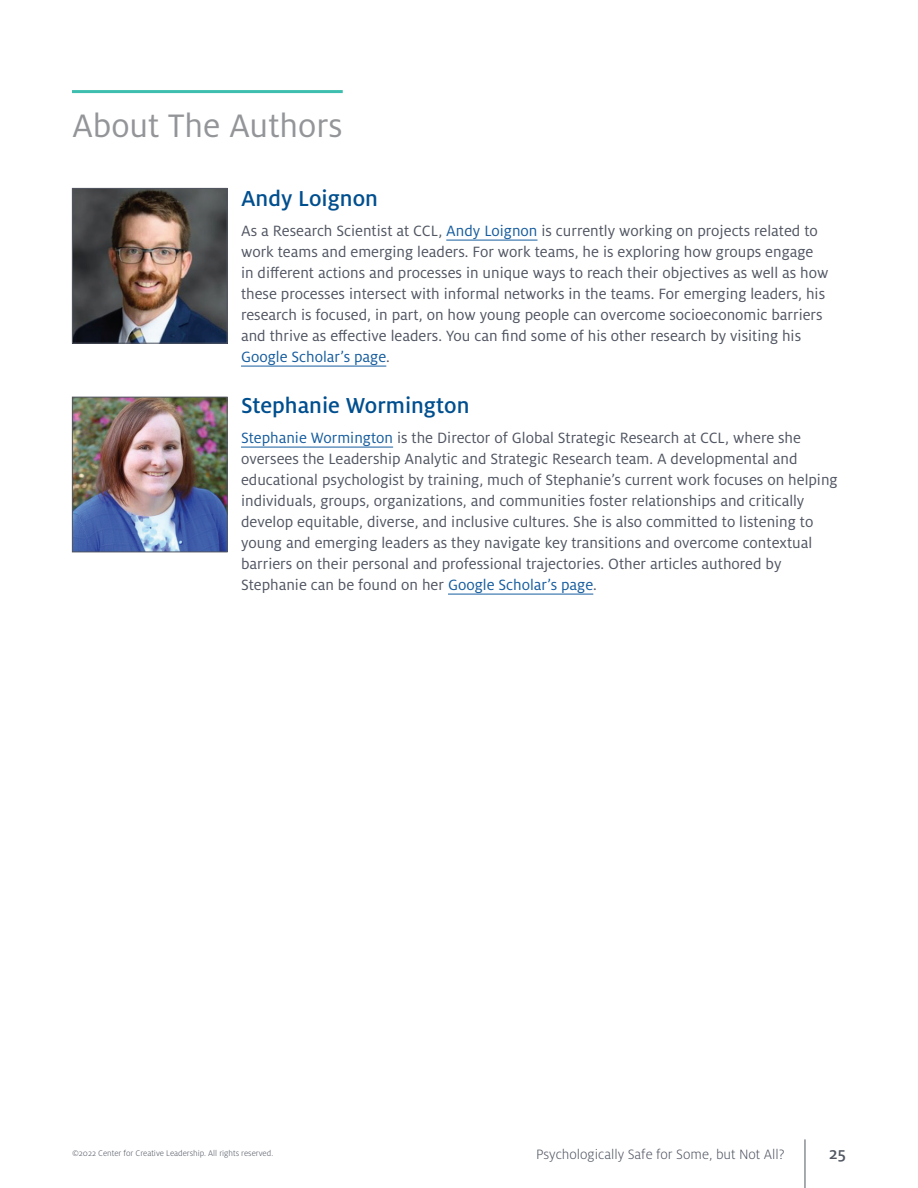
<style>
.page{position:relative;width:918px;height:1188px;background:#fff}
.page>*{position:absolute;margin:0;border:0;box-sizing:border-box;transform-origin:0 0}
.t1{font:36px "Milo Pro";color:#939598}
.t2{font:500 24px "Milo Pro";color:#004f8f}
.t3{font:500 18px "Milo Pro";color:#515662}
.t4{font:16.5px/21px "Milo Pro";color:#515662}
.t5{font:300 15px "Milo Pro";color:#515662}
.t6{font:300 9px "Milo Pro";color:#515662}
.s1{color:#175d9e}
</style>
<div class="page">
<hr style="left:805px;top:1139px;width:1px;height:49px;background:#515662">
<hr style="left:72px;top:90px;width:271px;height:3px;background:#3dbeae">
<hr style="left:446px;top:240px;width:92px;height:1px;background:#175d9e">
<hr style="left:241px;top:366px;width:145px;height:1px;background:#175d9e">
<hr style="left:241px;top:447px;width:152px;height:1px;background:#175d9e">
<hr style="left:448px;top:594px;width:145px;height:1px;background:#175d9e">
<img style="left:74px;top:190px;width:152px;height:152px">
<div style="left:72px;top:188px;width:156px;height:156px;border:1px solid #515662"></div>
<img style="left:74px;top:399px;width:152px;height:151px">
<div style="left:72px;top:397px;width:156px;height:155px;border:1px solid #515662"></div>
<h1 class="t1" style="left:72px;top:105px;width:272px">About The Authors</h1>
<h2 class="t2" style="left:241px;top:185px;width:138px">Andy Loignon</h2>
<p class="t4" style="left:241px;top:220px;width:589px">As a Research Scientist at CCL, <span class="s1">Andy Loignon</span> is currently working on projects related to work teams and emerging leaders. For work teams, he is exploring how groups engage in different actions and processes in unique ways to reach their objectives as well as how these processes intersect with informal networks in the teams. For emerging leaders, his research is focused, in part, on how young people can overcome socioeconomic barriers and thrive as effective leaders. You can find some of his other research by visiting his <span class="s1">Google Scholar’s page</span>.</p>
<h2 class="t2" style="left:241px;top:392px;width:230px">Stephanie Wormington</h2>
<p class="t4" style="left:241px;top:427px;width:598px"><span class="s1">Stephanie Wormington</span> is the Director of Global Strategic Research at CCL, where she oversees the Leadership Analytic and Strategic Research team. A developmental and educational psychologist by training, much of Stephanie’s current work focuses on helping individuals, groups, organizations, and communities foster relationships and critically develop equitable, diverse, and inclusive cultures. She is also committed to listening to young and emerging leaders as they navigate key transitions and overcome contextual barriers on their personal and professional trajectories. Other articles authored by Stephanie can be found on her <span class="s1">Google Scholar’s page</span>.</p>
<p class="t6" style="left:72px;top:1148px;width:203px">©2022 Center for Creative Leadership. All rights reserved.</p>
<p class="t5" style="left:536px;top:1146px;width:250px">Psychologically Safe for Some, but Not All?</p>
<p class="t3" style="left:829px;top:1144px;width:18px">25</p>
</div>
